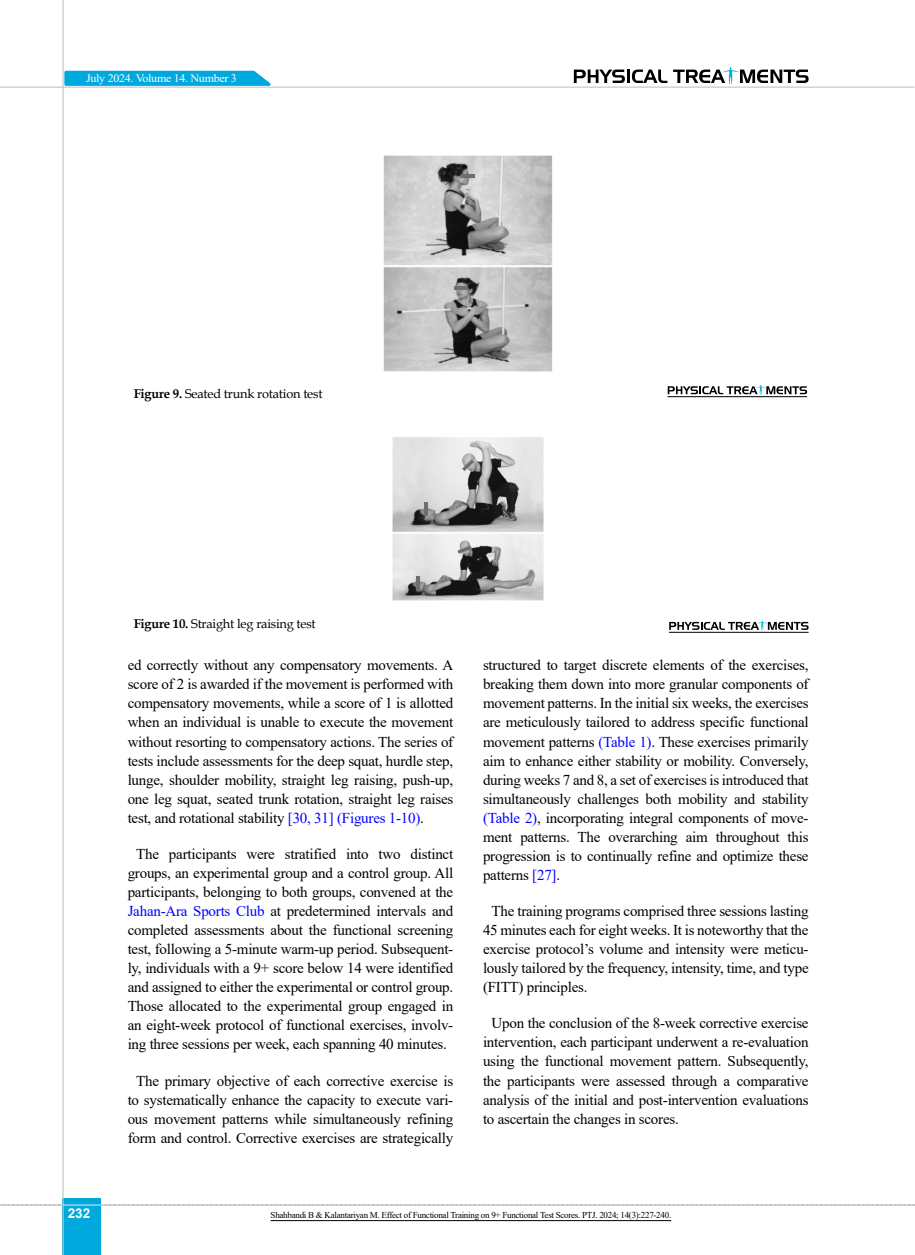
<style>
.page{position:relative;width:915px;height:1255px;background:#fff}
.page>*{position:absolute;margin:0;border:0;box-sizing:border-box;transform-origin:0 0}
.t1{font:15px/19px "Times New Roman";letter-spacing:-.015em;color:#000;text-align:justify}
.t2{font:700 13.5px "Arial";color:#fff}
.t3{font:12.75px "Book Antiqua";letter-spacing:-.015em;color:#000}
.t4{font:11.4px "Times New Roman";letter-spacing:-.025em;color:#fff;scale:1.05 1}
.t5{font:9px "Times New Roman";letter-spacing:-.03em;color:#000}
.s1{font-weight:700}
.s2{color:#00f}
</style>
<div class="page">
<svg style="left:0;top:1204px;width:915px;height:1px"></svg>
<div style="left:63px;top:1198px;width:38px;height:56px;background:#00a9dd"></div>
<hr style="left:62px;top:0;width:2px;height:1254px;background:#c2c4c6">
<hr style="left:63px;top:1204px;width:38px;height:1px;background:#ebebec">
<svg style="left:63px;top:69px;width:215px;height:18px;background:#36bae2"></svg>
<svg style="left:573px;top:67px;width:235px;height:17px"></svg>
<hr style="left:0;top:87px;width:914px;height:1px;background:#c2c4c6">
<hr style="left:270px;top:1220px;width:401px;height:1px;background:#000">
<img style="left:383px;top:155px;width:170px;height:217px">
<svg style="left:667px;top:385px;width:139px;height:10px"></svg>
<hr style="left:667px;top:396px;width:139px;height:1px;background:#000">
<hr style="left:461px;top:174px;width:13px;height:4px;background:#6d6e71">
<hr style="left:454px;top:287px;width:14px;height:3px;background:#6d6e71">
<img style="left:392px;top:437px;width:152px;height:164px">
<svg style="left:669px;top:620px;width:139px;height:10px"></svg>
<hr style="left:668px;top:632px;width:140px;height:1px;background:#000">
<svg style="left:462px;top:459px;width:12px;height:12px"></svg>
<svg style="left:457px;top:546px;width:14px;height:7px"></svg>
<hr style="left:424px;top:502px;width:4px;height:14px;background:#6d6e71">
<hr style="left:416px;top:576px;width:3px;height:14px;background:#6d6e71">
<p class="t4" style="left:86px;top:70px;width:145px">July 2024. Volume 14. Number 3</p>
<p class="t3" style="left:134px;top:384px;width:190px"><span class="s1">Figure 9.</span> Seated trunk rotation test</p>
<p class="t2" style="left:68px;top:1203px;width:24px">232</p>
<p class="t3" style="left:134px;top:615px;width:183px"><span class="s1">Figure 10.</span> Straight leg raising test</p>
<p class="t1" style="left:128px;top:655px;width:327px">ed correctly without any compensatory movements. A score of 2 is awarded if the movement is performed with compensatory movements, while a score of 1 is allotted when an individual is unable to execute the movement without resorting to compensatory actions. The series of tests include assessments for the deep squat, hurdle step, lunge, shoulder mobility, straight leg raising, push-up, one leg squat, seated trunk rotation, straight leg raises test, and rotational stability <span class="s2">[30, 31] (Figures 1-10)</span>.</p>
<p class="t1" style="left:128px;top:843px;width:327px;text-align:center">The participants were stratified into two distinct groups, an experimental group and a control group. All participants, belonging to both groups, convened at the <span class="s2">Jahan-Ara Sports Club</span> at predetermined intervals and completed assessments about the functional screening test, following a 5-minute warm-up period. Subsequent&shy;ly, individuals with a 9+ score below 14 were identified and assigned to either the experimental or control group.<br>Those allocated to the experimental group engaged in an eight-week protocol of functional exercises, involv&shy;ing three sessions per week, each spanning 40 minutes.</p>
<p class="t1" style="left:128px;top:1070px;width:327px;text-align:center">The primary objective of each corrective exercise is to systematically enhance the capacity to execute vari&shy;ous movement patterns while simultaneously refining form and control. Corrective exercises are strategically</p>
<p class="t1" style="left:483px;top:655px;width:327px">structured to target discrete elements of the exercises, breaking them down into more granular components of movement patterns. In the initial six weeks, the exercises are meticulously tailored to address specific functional movement patterns <span class="s2">(Table 1)</span>. These exercises primarily aim to enhance either stability or mobility. Conversely, during weeks 7 and 8, a set of exercises is introduced that simultaneously challenges both mobility and stability <span class="s2">(Table 2)</span>, incorporating integral components of move&shy;ment patterns. The overarching aim throughout this progression is to continually refine and optimize these patterns <span class="s2">[27]</span>.</p>
<p class="t1" style="left:483px;top:901px;width:327px;text-indent:9px">The training programs comprised three sessions lasting 45 minutes each for eight weeks. It is noteworthy that the exercise protocol’s volume and intensity were meticu&shy;lously tailored by the frequency, intensity, time, and type (FITT) principles.</p>
<p class="t1" style="left:483px;top:1013px;width:327px;text-indent:9px">Upon the conclusion of the 8-week corrective exercise intervention, each participant underwent a re-evaluation using the functional movement pattern. Subsequently, the participants were assessed through a comparative analysis of the initial and post-intervention evaluations to ascertain the changes in scores.</p>
<p class="t5" style="left:270px;top:1208px;width:402px">Shahbandi B &amp; Kalantariyan M. Effect of Functional Training on 9+ Functional Test Scores. PTJ. 2024; 14(3):227-240.</p>
</div>
